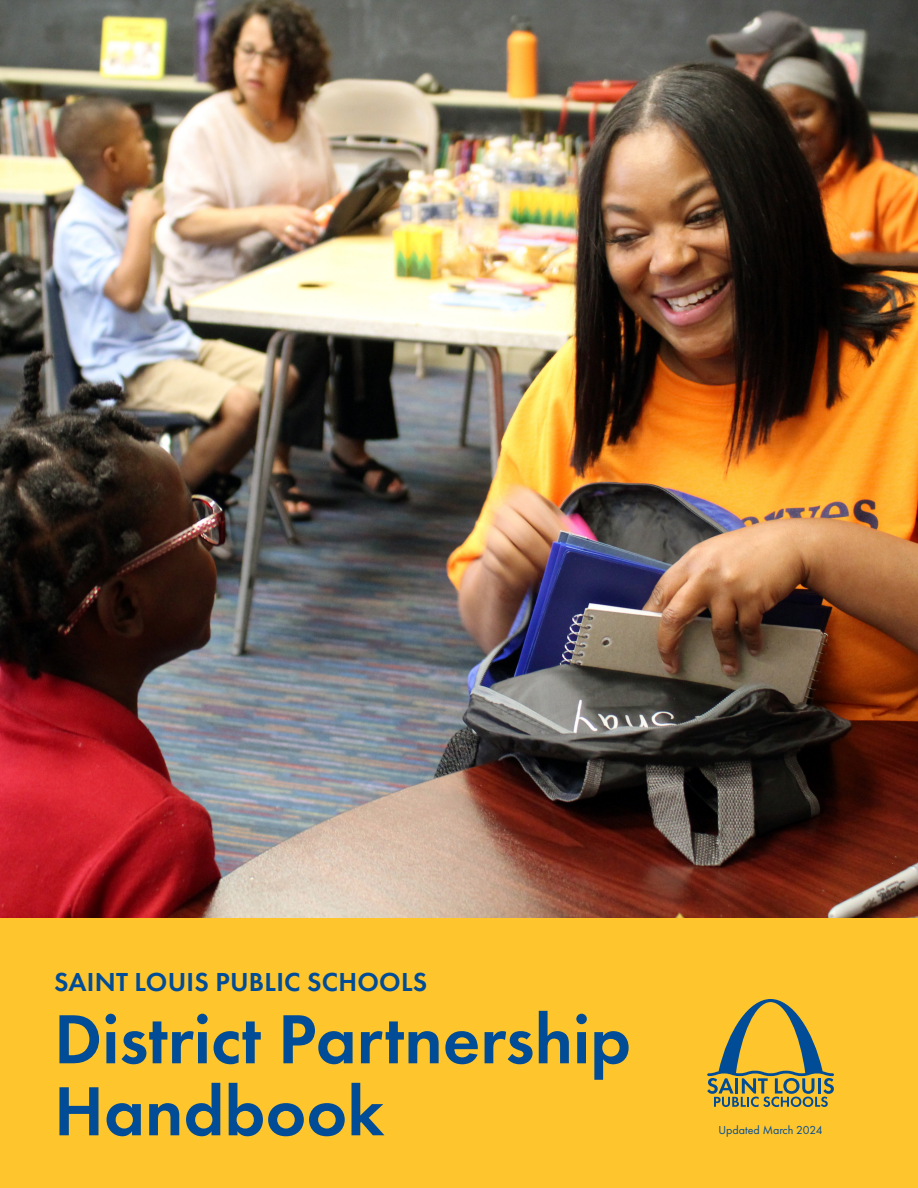
<style>
.page{position:relative;width:918px;height:1188px;background:#fff}
.page>*{position:absolute;margin:0;border:0;box-sizing:border-box;transform-origin:0 0}
.t1{font:600 72px "Futura PT";color:#004c97}
.t2{font:600 27px "Futura PT";letter-spacing:.01em;color:#004c97}
.t3{font:12px "Futura PT";color:#004c97}
</style>
<div class="page">
<div style="left:0;top:918px;width:918px;height:270px;background:#ffc52d"></div>
<svg style="left:707px;top:999px;width:127px;height:108px"></svg>
<img style="left:0;top:0;width:918px;height:918px">
<p class="t2" style="left:54px;top:965px;width:375px">SAINT LOUIS PUBLIC SCHOOLS</p>
<p class="t1" style="left:54px;top:994px;width:579px">District Partnership</p>
<p class="t1" style="left:54px;top:1066px;width:332px">Handbook</p>
<p class="t3" style="left:719px;top:1123px;width:106px">Updated March 2024</p>
</div>
